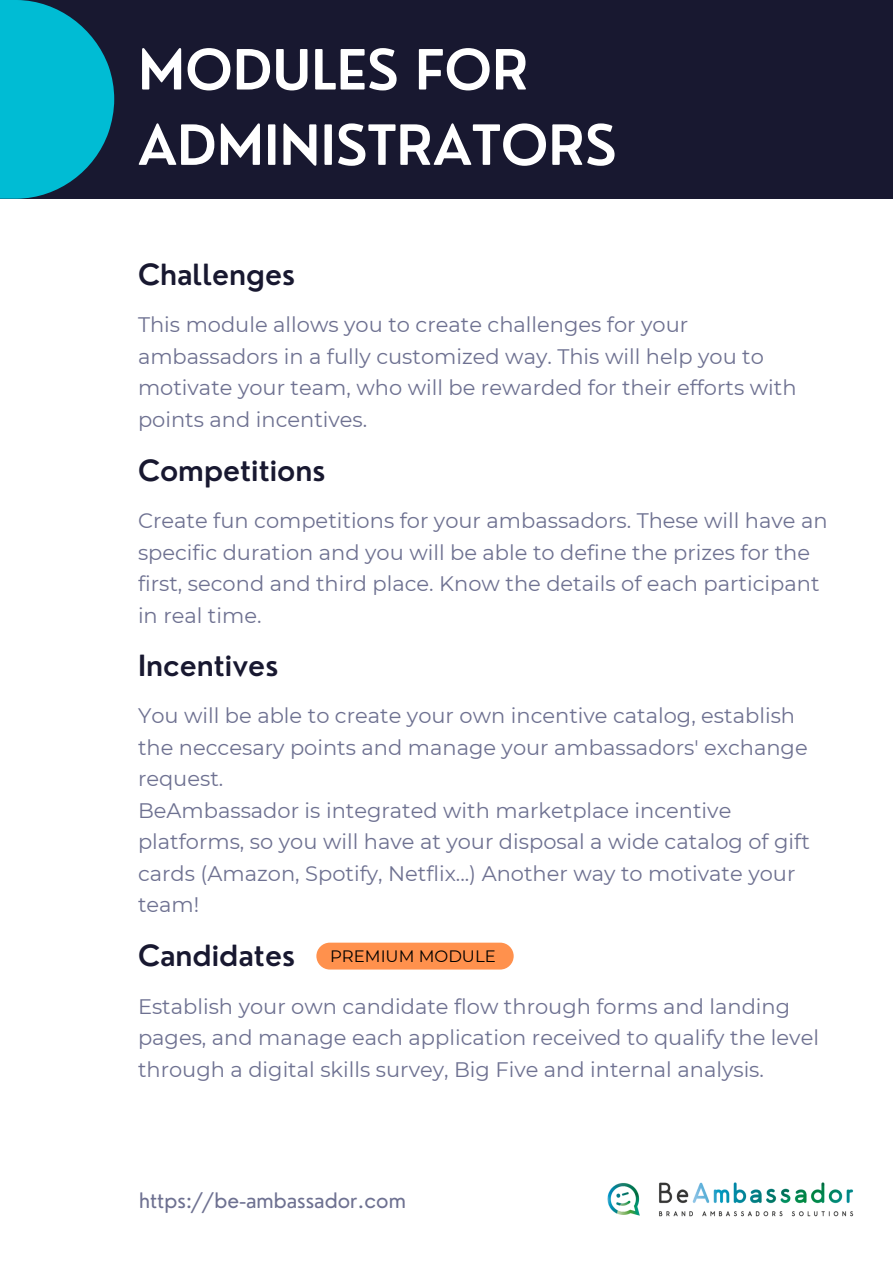
<style>
.page{position:relative;width:893px;height:1264px;background:#fff}
.page>*{position:absolute;margin:0;border:0;box-sizing:border-box;transform-origin:0 0}
.t1{font:600 54px "Nourd";color:#fff}
.t2{font:600 28.5px "Nourd";color:#181830}
.t3{font:21px/31.5px "Montserrat";color:#6e7191}
.t4{font:20.85px "Nourd";color:#6e7191}
.t5{font:16.5px "Montserrat";color:#000}
</style>
<div class="page">
<div style="left:0;top:0;width:892px;height:199px;background:#181830"></div>
<svg style="left:0;top:0;width:114px;height:199px"></svg>
<img style="left:607px;top:1182px;width:247px;height:35px">
<div style="left:316px;top:942px;width:197px;height:27px;background:#ff914d;border-radius:13px"></div>
<p class="t1" style="left:138px;top:35px;width:392px">MODULES FOR</p>
<p class="t1" style="left:138px;top:111px;width:480px">ADMINISTRATORS</p>
<p class="t2" style="left:138px;top:256px;width:159px">Challenges</p>
<p class="t3" style="left:138px;top:309px;width:660px">This module allows you to create challenges for your ambassadors in a fully customized way. This will help you to motivate your team, who will be rewarded for their efforts with points and incentives.</p>
<p class="t2" style="left:138px;top:452px;width:189px">Competitions</p>
<p class="t3" style="left:138px;top:505px;width:691px">Create fun competitions for your ambassadors. These will have an specific duration and you will be able to define the prizes for the first, second and third place. Know the details of each participant in real time.</p>
<p class="t2" style="left:138px;top:647px;width:142px">Incentives</p>
<p class="t3" style="left:138px;top:699px;width:671px">You will be able to create your own incentive catalog, establish the neccesary points and manage your ambassadors' exchange request.</p>
<p class="t3" style="left:138px;top:794px;width:673px">BeAmbassador is integrated with marketplace incentive platforms, so you will have at your disposal a wide catalog of gift cards (Amazon, Spotify, Netflix...) Another way to motivate your team!</p>
<p class="t2" style="left:138px;top:937px;width:159px">Candidates</p>
<p class="t5" style="left:330px;top:946px;width:167px">PREMIUM MODULE</p>
<p class="t3" style="left:138px;top:990px;width:682px">Establish your own candidate flow through forms and landing pages, and manage each application received to qualify the level through a digital skills survey, Big Five and internal analysis.</p>
<p class="t4" style="left:139px;top:1187px;width:268px">https://be-ambassador.com</p>
</div>
